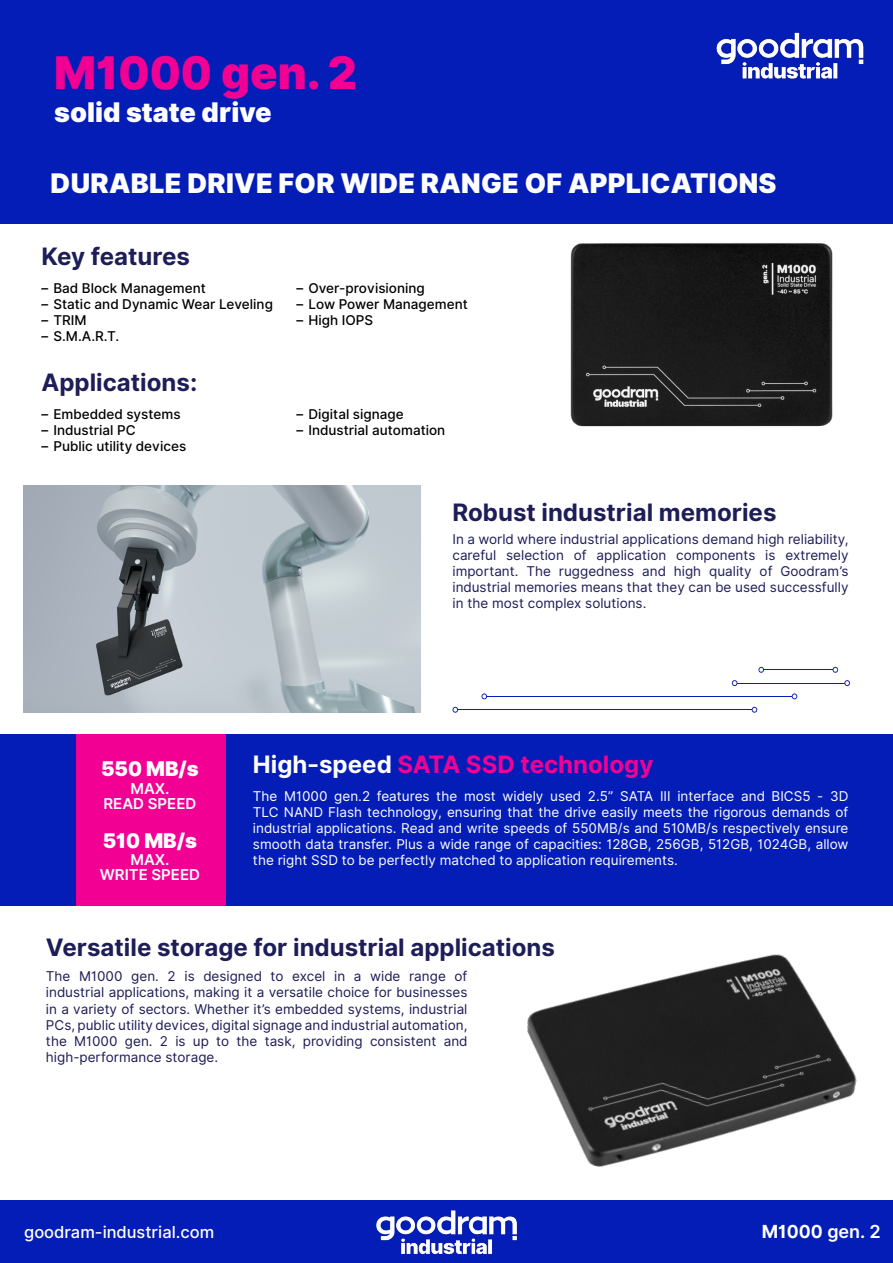
<style>
.page{position:relative;width:893px;height:1263px;background:#fff}
.page>*{position:absolute;margin:0;border:0;box-sizing:border-box;transform-origin:0 0}
.t1{font:900 45px "Inter UI";color:#f20093}
.t2{font:900 27px "Inter UI";letter-spacing:.01em;color:#fff}
.t3{font:700 24px "Inter UI";color:#1d1d57}
.t4{font:700 24px "Inter UI";color:#f20093}
.t5{font:900 20.25px "Inter UI";color:#fff}
.t6{font:700 18px "Inter UI";color:#fff}
.t7{font:500 16.5px "Inter UI";color:#fff}
.t8{font:600 15px/15px "Inter UI";color:#fff;text-align:center}
.t9{font:13.5px/16.2px "Inter UI";color:#fff;text-align:justify}
.t10{font:13.5px/16.2px "Inter UI";color:#1c1c57;text-align:justify}
.t11{font:13.5px/16.2px "Inter UI";color:#1d1d57;text-align:justify}
.t12{font:500 13.5px "Inter UI";color:#000}
.s1{font-weight:600}
.s2{color:#fff}
</style>
<div class="page">
<div style="left:0;top:0;width:893px;height:224px;background:#041db6"></div>
<div style="left:0;top:734px;width:893px;height:172px;background:#041db6"></div>
<div style="left:0;top:1201px;width:893px;height:62px;background:#041db6"></div>
<div style="left:76px;top:734px;width:150px;height:172px;background:#f20093"></div>
<img style="left:570px;top:243px;width:263px;height:184px">
<img style="left:23px;top:485px;width:398px;height:228px">
<img style="left:474px;top:954px;width:419px;height:247px">
<img style="left:376px;top:1210px;width:141px;height:45px">
<hr style="left:458px;top:709px;width:294px;height:1px;background:#041db6">
<svg style="left:752px;top:707px;width:5px;height:6px"></svg>
<svg style="left:452px;top:707px;width:6px;height:6px"></svg>
<hr style="left:487px;top:696px;width:305px;height:1px;background:#041db6">
<svg style="left:792px;top:693px;width:5px;height:6px"></svg>
<svg style="left:481px;top:693px;width:6px;height:6px"></svg>
<hr style="left:764px;top:669px;width:69px;height:1px;background:#041db6">
<svg style="left:758px;top:667px;width:6px;height:6px"></svg>
<svg style="left:832px;top:667px;width:6px;height:6px"></svg>
<hr style="left:737px;top:683px;width:108px;height:1px;background:#041db6">
<svg style="left:732px;top:680px;width:5px;height:6px"></svg>
<svg style="left:844px;top:680px;width:6px;height:6px"></svg>
<img style="left:716px;top:32px;width:148px;height:47px">
<h1 class="t1" style="left:54px;top:41px;width:304px">M1000 gen. 2</h1>
<h2 class="t2" style="left:54px;top:93px;width:219px">solid state drive</h2>
<h2 class="t2" style="left:51px;top:164px;width:727px">DURABLE DRIVE FOR WIDE RANGE OF APPLICATIONS</h2>
<h3 class="t3" style="left:41px;top:240px;width:150px">Key features</h3>
<p class="t12" style="left:41px;top:278px;width:166px"><span class="s1">–</span> Bad Block Management</p>
<p class="t12" style="left:41px;top:295px;width:233px"><span class="s1">–</span> Static and Dynamic Wear Leveling</p>
<p class="t12" style="left:41px;top:311px;width:47px"><span class="s1">–</span> TRIM</p>
<p class="t12" style="left:41px;top:327px;width:79px"><span class="s1">–</span> S.M.A.R.T.</p>
<h3 class="t3" style="left:41px;top:366px;width:157px">Applications:</h3>
<p class="t12" style="left:41px;top:404px;width:141px"><span class="s1">–</span> Embedded systems</p>
<p class="t12" style="left:41px;top:420px;width:96px"><span class="s1">–</span> Industrial PC</p>
<p class="t12" style="left:41px;top:437px;width:146px"><span class="s1">–</span> Public utility devices</p>
<p class="t12" style="left:296px;top:278px;width:130px"><span class="s1">–</span> Over-provisioning</p>
<p class="t12" style="left:296px;top:295px;width:173px"><span class="s1">–</span> Low Power Management</p>
<p class="t12" style="left:296px;top:311px;width:78px"><span class="s1">–</span> High IOPS</p>
<p class="t12" style="left:296px;top:404px;width:109px"><span class="s1">–</span> Digital signage</p>
<p class="t12" style="left:296px;top:420px;width:150px"><span class="s1">–</span> Industrial automation</p>
<h3 class="t3" style="left:452px;top:495px;width:326px">Robust industrial memories</h3>
<p class="t11" style="left:452px;top:531px;width:398px">In a world where industrial applications demand high reliability, careful selection of application components is extremely important. The ruggedness and high quality of Goodram’s industrial memories means that they can be used successfully in the most complex solutions.</p>
<h3 class="t5" style="left:101px;top:755px;width:99px">550 MB/s</h3>
<p class="t8" style="left:103px;top:781px;width:94px">MAX.<br>READ SPEED</p>
<h3 class="t5" style="left:103px;top:826px;width:96px">510 MB/s</h3>
<p class="t8" style="left:100px;top:853px;width:102px">MAX.<br>WRITE SPEED</p>
<h3 class="t4" style="left:253px;top:748px;width:402px"><span class="s2">High-speed</span> SATA SSD technology</h3>
<p class="t9" style="left:253px;top:788px;width:597px">The M1000 gen.2 features the most widely used 2.5” SATA III interface and BICS5 - 3D TLC NAND Flash technology, ensuring that the drive easily meets the rigorous demands of industrial applications. Read and write speeds of 550MB/s and 510MB/s respectively ensure smooth data transfer. Plus a wide range of capacities: 128GB, 256GB, 512GB, 1024GB, allow the right SSD to be perfectly matched to application requirements.</p>
<h3 class="t3" style="left:46px;top:931px;width:510px">Versatile storage for industrial applications</h3>
<p class="t10" style="left:46px;top:968px;width:423px">The M1000 gen. 2 is designed to excel in a wide range of industrial applications, making it a versatile choice for businesses in a variety of sectors. Whether it’s embedded systems, industrial PCs, public utility devices, digital signage and industrial automation, the M1000 gen. 2 is up to the task, providing consistent and high-performance storage.</p>
<p class="t7" style="left:24px;top:1220px;width:192px">goodram-industrial.com</p>
<h3 class="t6" style="left:762px;top:1219px;width:121px">M1000 <span class="s1">gen. 2</span></h3>
</div>
